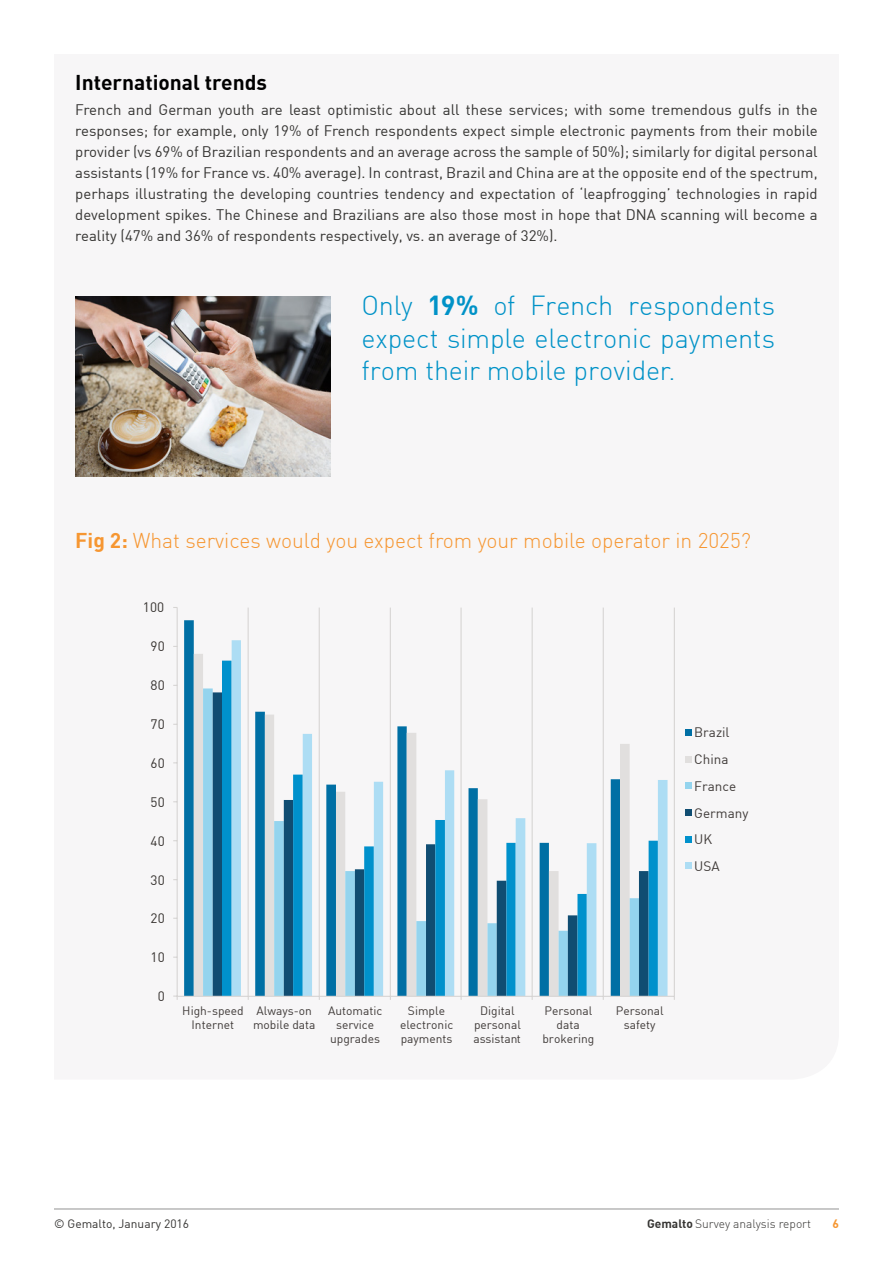
<style>
.page{position:relative;width:893px;height:1263px;background:#fff}
.page>*{position:absolute;margin:0;border:0;box-sizing:border-box;transform-origin:0 0}
.t1{font:300 27px/32.4px "DIN";letter-spacing:-.01em;color:#0092c7;text-align:justify}
.t2{font:300 21px "DIN";color:#f69631}
.t3{font:700 21px "DIN";color:#000}
.t4{font:15px/21px "DIN";color:#353432;text-align:justify}
.t5{font:13.5px/26.7px "DIN";color:#403b39}
.t6{font:13.5px "DIN";color:#36322f}
.t7{font:12px/14.1px "DIN";color:#403b39;text-align:center}
.t8{font:300 12px "DIN";color:#353432}
.t9{font:12px "DIN";color:#353432}
.t10{font:700 12px "DIN";color:#f69631}
.s1{font-weight:700}
</style>
<div class="page">
<hr style="left:54px;top:1208px;width:785px;height:1px;background:#929292">
<hr style="left:248px;top:607px;width:1px;height:389px;background:#d6d4d3">
<hr style="left:319px;top:607px;width:1px;height:389px;background:#d6d4d3">
<hr style="left:390px;top:607px;width:1px;height:389px;background:#d6d4d3">
<hr style="left:460px;top:607px;width:2px;height:389px;background:#d6d4d3">
<hr style="left:532px;top:607px;width:1px;height:389px;background:#d6d4d3">
<hr style="left:603px;top:607px;width:1px;height:389px;background:#d6d4d3">
<hr style="left:674px;top:607px;width:1px;height:389px;background:#d6d4d3">
<svg style="left:184px;top:620px;width:419px;height:376px;fill:#f7f6f7"></svg>
<svg style="left:194px;top:654px;width:38px;height:342px;fill:#e1dfde"></svg>
<svg style="left:203px;top:688px;width:19px;height:308px;background:#94d1ea"></svg>
<div style="left:213px;top:692px;width:9px;height:304px;background:#104d72"></div>
<svg style="left:222px;top:661px;width:10px;height:335px;background:#0b95ce"></svg>
<svg style="left:232px;top:640px;width:435px;height:356px;fill:#f7f6f7"></svg>
<hr style="left:177px;top:996px;width:497px;height:1px;background:#d6d4d3">
<svg style="left:173px;top:995px;width:5px;height:5px"></svg>
<hr style="left:177px;top:607px;width:1px;height:389px;background:#d6d4d3">
<div style="left:685px;top:729px;width:6px;height:7px;background:#006fa4"></div>
<svg style="left:685px;top:756px;width:6px;height:6px"></svg>
<div style="left:685px;top:782px;width:6px;height:7px;background:#94d4ee"></div>
<div style="left:685px;top:809px;width:6px;height:7px;background:#104d72"></div>
<svg style="left:685px;top:836px;width:6px;height:6px"></svg>
<div style="left:685px;top:862px;width:6px;height:7px;background:#adddf4"></div>
<img style="left:75px;top:296px;width:255px;height:181px">
<h2 class="t3" style="left:75px;top:69px;width:193px">International trends</h2>
<p class="t4" style="left:75px;top:99px;width:744px">French and German youth are least optimistic about all these services; with some tremendous gulfs in the responses; for example, only 19% of French respondents expect simple electronic payments from their mobile provider (vs 69% of Brazilian respondents and an average across the sample of 50%); similarly for digital personal assistants (19% for France vs. 40% average). In contrast, Brazil and China are at the opposite end of the spectrum, perhaps illustrating the developing countries tendency and expectation of ‘leapfrogging’ technologies in rapid development spikes. The Chinese and Brazilians are also those most in hope that DNA scanning will become a reality (47% and 36% of respondents respectively, vs. an average of 32%).</p>
<h1 class="t1" style="left:361px;top:289px;width:415px">Only <span class="s1">19%</span> of French respondents expect simple electronic payments from their mobile provider.</h1>
<h2 class="t2" style="left:75px;top:527px;width:677px"><span class="s1">Fig 2:</span> What services would you expect from your mobile operator in 2025?</h2>
<p class="t6" style="left:143px;top:599px;width:23px">100</p>
<p class="t6" style="left:151px;top:638px;width:16px">90</p>
<p class="t6" style="left:151px;top:677px;width:16px">80</p>
<p class="t6" style="left:151px;top:716px;width:16px">70</p>
<p class="t6" style="left:151px;top:755px;width:16px">60</p>
<p class="t6" style="left:151px;top:793px;width:16px">50</p>
<p class="t6" style="left:151px;top:832px;width:16px">40</p>
<p class="t6" style="left:151px;top:871px;width:16px">30</p>
<p class="t6" style="left:151px;top:910px;width:16px">20</p>
<p class="t6" style="left:151px;top:949px;width:16px">10</p>
<p class="t6" style="left:158px;top:988px;width:9px">0</p>
<p class="t7" style="left:182px;top:1003px;width:63px">High-speed<br>Internet</p>
<p class="t7" style="left:253px;top:1003px;width:64px;text-align:left">Always-on mobile data</p>
<p class="t7" style="left:328px;top:1003px;width:56px">Automatic service upgrades</p>
<p class="t7" style="left:400px;top:1003px;width:55px">Simple electronic payments</p>
<p class="t7" style="left:473px;top:1003px;width:49px">Digital personal assistant</p>
<p class="t7" style="left:542px;top:1003px;width:54px">Personal data brokering</p>
<p class="t7" style="left:616px;top:1003px;width:49px">Personal safety</p>
<p class="t5" style="left:694px;top:719px;width:43px">Brazil<br>China<br>France</p>
<p class="t5" style="left:694px;top:799px;width:56px">Germany</p>
<p class="t5" style="left:694px;top:826px;width:19px">UK</p>
<p class="t5" style="left:694px;top:852px;width:27px">USA</p>
<p class="t9" style="left:54px;top:1216px;width:137px">© Gemalto, January 2016</p>
<p class="t8" style="left:647px;top:1216px;width:166px"><span class="s1">Gemalto</span> Survey analysis report</p>
<p class="t10" style="left:832px;top:1215px;width:8px">6</p>
</div>
